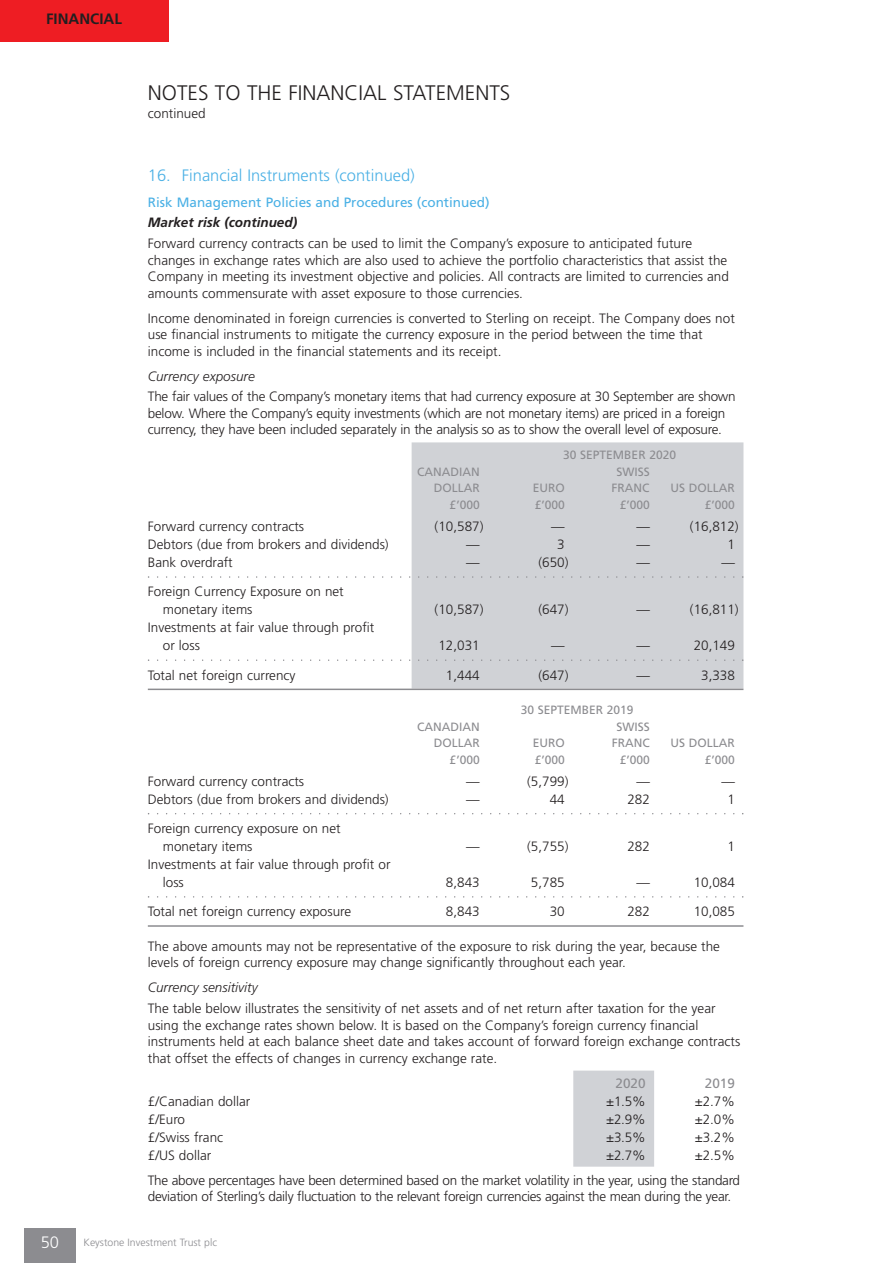
<style>
.page{position:relative;width:893px;height:1263px;background:#fff}
.page>*{position:absolute;margin:0;border:0;box-sizing:border-box;transform-origin:0 0}
.t1{font:300 21px "Frutiger";color:#231f20}
.t2{font:300 16.5px "Frutiger";color:#4ab0e5}
.t3{font:300 16.5px "Frutiger";color:#fff}
.t4{font:700 15px "Frutiger";color:#231f20}
.t5{font:300 13.5px/16.5px "Frutiger";color:#231f20}
.t6{font:300 13.5px/25px "Frutiger";letter-spacing:-.02em;color:#231f20}
.t7{font:13.5px "Frutiger";color:#4ab0e5}
.t8{font:italic 300 13.5px "Frutiger";color:#231f20}
.t9{font:italic 700 13.5px "Frutiger";color:#231f20}
.t10{font:13.5px "Frutiger";color:#8c8c90}
.t11{font:12px "Frutiger";color:#8c8c90}
.t12{font:300 10.5px "Frutiger";color:#8c8c90}
</style>
<div class="page">
<div style="left:24px;top:1228px;width:51px;height:34px;background:#8c8c90"></div>
<div style="left:0;top:0;width:169px;height:41px;background:#ee1d23"></div>
<div style="left:411px;top:442px;width:332px;height:246px;background:#d0d2d6"></div>
<svg style="left:148px;top:576px;width:595px;height:1px"></svg>
<svg style="left:148px;top:659px;width:595px;height:2px"></svg>
<hr style="left:148px;top:688px;width:595px;height:2px;background:#8c8c90">
<svg style="left:148px;top:813px;width:595px;height:1px"></svg>
<svg style="left:148px;top:896px;width:595px;height:1px"></svg>
<hr style="left:148px;top:925px;width:595px;height:1px;background:#8c8c90">
<div style="left:573px;top:1070px;width:81px;height:96px;background:#d0d2d6"></div>
<p class="t4" style="left:46px;top:13px;width:77px">FINANCIAL</p>
<h1 class="t1" style="left:148px;top:84px;width:364px">NOTES TO THE FINANCIAL STATEMENTS</h1>
<p class="t5" style="left:148px;top:106px;width:59px">continued</p>
<p class="t2" style="left:148px;top:169px;width:268px">16. Financial Instruments (continued)</p>
<p class="t7" style="left:148px;top:196px;width:343px">Risk Management Policies and Procedures (continued)</p>
<p class="t9" style="left:148px;top:217px;width:151px">Market risk (continued)</p>
<p class="t5" style="left:148px;top:236px;width:582px">Forward currency contracts can be used to limit the Company’s exposure to anticipated future changes in exchange rates which are also used to achieve the portfolio characteristics that assist the Company in meeting its investment objective and policies. All contracts are limited to currencies and amounts commensurate with asset exposure to those currencies.</p>
<p class="t5" style="left:148px;top:310px;width:588px">Income denominated in foreign currencies is converted to Sterling on receipt. The Company does not use financial instruments to mitigate the currency exposure in the period between the time that income is included in the financial statements and its receipt.</p>
<p class="t8" style="left:148px;top:370px;width:108px">Currency exposure</p>
<p class="t5" style="left:148px;top:389px;width:589px">The fair values of the Company’s monetary items that had currency exposure at 30 September are shown below. Where the Company’s equity investments (which are not monetary items) are priced in a foreign currency, they have been included separately in the analysis so as to show the overall level of exposure.</p>
<p class="t11" style="left:563px;top:450px;width:114px">30 SEPTEMBER 2020</p>
<p class="t11" style="left:417px;top:467px;width:64px">CANADIAN</p>
<p class="t11" style="left:616px;top:467px;width:35px">SWISS</p>
<p class="t11" style="left:433px;top:483px;width:47px">DOLLAR</p>
<p class="t11" style="left:532px;top:483px;width:34px">EURO</p>
<p class="t11" style="left:611px;top:483px;width:40px">FRANC</p>
<p class="t11" style="left:670px;top:483px;width:66px">US DOLLAR</p>
<p class="t11" style="left:449px;top:500px;width:32px">£’000</p>
<p class="t11" style="left:534px;top:500px;width:32px">£’000</p>
<p class="t11" style="left:619px;top:500px;width:32px">£’000</p>
<p class="t11" style="left:704px;top:500px;width:32px">£’000</p>
<p class="t5" style="left:148px;top:519px;width:158px">Forward currency contracts</p>
<p class="t5" style="left:434px;top:519px;width:50px">(10,587)</p>
<p class="t5" style="left:551px;top:519px;width:15px">—</p>
<p class="t5" style="left:636px;top:519px;width:15px">—</p>
<p class="t5" style="left:689px;top:519px;width:50px">(16,812)</p>
<p class="t5" style="left:148px;top:537px;width:242px">Debtors (due from brokers and dividends)</p>
<p class="t5" style="left:466px;top:537px;width:15px">—</p>
<p class="t5" style="left:557px;top:537px;width:9px">3</p>
<p class="t5" style="left:636px;top:537px;width:15px">—</p>
<p class="t5" style="left:727px;top:537px;width:9px">1</p>
<p class="t5" style="left:148px;top:555px;width:86px">Bank overdraft</p>
<p class="t5" style="left:466px;top:555px;width:15px">—</p>
<p class="t5" style="left:538px;top:555px;width:32px">(650)</p>
<p class="t5" style="left:636px;top:555px;width:15px">—</p>
<p class="t5" style="left:721px;top:555px;width:15px">—</p>
<p class="t5" style="left:163px;top:583px;width:182px;line-height:18px;text-indent:-15px">Foreign Currency Exposure on net monetary items</p>
<p class="t5" style="left:434px;top:602px;width:50px">(10,587)</p>
<p class="t5" style="left:538px;top:602px;width:32px">(647)</p>
<p class="t5" style="left:636px;top:602px;width:15px">—</p>
<p class="t5" style="left:689px;top:602px;width:50px">(16,811)</p>
<p class="t5" style="left:163px;top:619px;width:213px;line-height:18px;text-indent:-15px">Investments at fair value through profit or loss</p>
<p class="t5" style="left:438px;top:638px;width:43px">12,031</p>
<p class="t5" style="left:551px;top:638px;width:15px">—</p>
<p class="t5" style="left:636px;top:638px;width:15px">—</p>
<p class="t5" style="left:693px;top:638px;width:43px">20,149</p>
<p class="t5" style="left:148px;top:667px;width:149px">Total net foreign currency</p>
<p class="t5" style="left:446px;top:667px;width:35px">1,444</p>
<p class="t5" style="left:538px;top:667px;width:32px">(647)</p>
<p class="t5" style="left:701px;top:667px;width:35px">3,338</p>
<p class="t11" style="left:520px;top:705px;width:114px">30 SEPTEMBER 2019</p>
<p class="t11" style="left:417px;top:721px;width:64px">CANADIAN</p>
<p class="t11" style="left:616px;top:721px;width:35px">SWISS</p>
<p class="t11" style="left:433px;top:738px;width:47px">DOLLAR</p>
<p class="t11" style="left:532px;top:738px;width:34px">EURO</p>
<p class="t11" style="left:611px;top:738px;width:39px">FRANC</p>
<p class="t11" style="left:670px;top:738px;width:66px">US DOLLAR</p>
<p class="t11" style="left:449px;top:754px;width:32px">£’000</p>
<p class="t11" style="left:534px;top:754px;width:32px">£’000</p>
<p class="t11" style="left:619px;top:754px;width:32px">£’000</p>
<p class="t11" style="left:704px;top:754px;width:32px">£’000</p>
<p class="t5" style="left:148px;top:774px;width:158px">Forward currency contracts</p>
<p class="t5" style="left:466px;top:774px;width:15px">—</p>
<p class="t5" style="left:527px;top:774px;width:43px">(5,799)</p>
<p class="t5" style="left:636px;top:774px;width:15px">—</p>
<p class="t5" style="left:721px;top:774px;width:15px">—</p>
<p class="t5" style="left:148px;top:792px;width:242px">Debtors (due from brokers and dividends)</p>
<p class="t5" style="left:466px;top:792px;width:15px">—</p>
<p class="t5" style="left:549px;top:792px;width:17px">44</p>
<p class="t5" style="left:627px;top:792px;width:24px">282</p>
<p class="t5" style="left:727px;top:792px;width:9px">1</p>
<p class="t5" style="left:163px;top:820px;width:179px;line-height:18px;text-indent:-15px">Foreign currency exposure on net monetary items</p>
<p class="t5" style="left:466px;top:839px;width:15px">—</p>
<p class="t5" style="left:527px;top:839px;width:43px">(5,755)</p>
<p class="t5" style="left:627px;top:839px;width:24px">282</p>
<p class="t5" style="left:727px;top:839px;width:9px">1</p>
<p class="t5" style="left:163px;top:856px;width:229px;line-height:18px;text-indent:-15px">Investments at fair value through profit or loss</p>
<p class="t5" style="left:446px;top:875px;width:35px">8,843</p>
<p class="t5" style="left:531px;top:875px;width:35px">5,785</p>
<p class="t5" style="left:636px;top:875px;width:15px">—</p>
<p class="t5" style="left:693px;top:875px;width:43px">10,084</p>
<p class="t5" style="left:148px;top:904px;width:205px">Total net foreign currency exposure</p>
<p class="t5" style="left:446px;top:904px;width:35px">8,843</p>
<p class="t5" style="left:549px;top:904px;width:17px">30</p>
<p class="t5" style="left:627px;top:904px;width:24px">282</p>
<p class="t5" style="left:693px;top:904px;width:43px">10,085</p>
<p class="t5" style="left:148px;top:938px;width:573px">The above amounts may not be representative of the exposure to risk during the year, because the levels of foreign currency exposure may change significantly throughout each year.</p>
<p class="t8" style="left:148px;top:982px;width:111px">Currency sensitivity</p>
<p class="t5" style="left:148px;top:1001px;width:594px">The table below illustrates the sensitivity of net assets and of net return after taxation for the year using the exchange rates shown below. It is based on the Company’s foreign currency financial instruments held at each balance sheet date and takes account of forward foreign exchange contracts that offset the effects of changes in currency exchange rate.</p>
<p class="t10" style="left:615px;top:1077px;width:32px">2020</p>
<p class="t10" style="left:704px;top:1077px;width:32px">2019</p>
<p class="t5" style="left:148px;top:1093px;width:104px">£/Canadian dollar</p>
<p class="t5" style="left:606px;top:1093px;width:41px">±1.5%</p>
<p class="t5" style="left:694px;top:1093px;width:42px">±2.7%</p>
<p class="t5" style="left:148px;top:1111px;width:39px">£/Euro</p>
<p class="t5" style="left:606px;top:1111px;width:41px">±2.9%</p>
<p class="t5" style="left:694px;top:1111px;width:42px">±2.0%</p>
<p class="t5" style="left:148px;top:1129px;width:77px">£/Swiss franc</p>
<p class="t5" style="left:606px;top:1129px;width:41px">±3.5%</p>
<p class="t5" style="left:694px;top:1129px;width:42px">±3.2%</p>
<p class="t5" style="left:148px;top:1147px;width:65px">£/US dollar</p>
<p class="t5" style="left:606px;top:1147px;width:41px">±2.7%</p>
<p class="t6" style="left:148px;top:1143px;width:593px;text-indent:547px">±2.5%<br>The above percentages have been determined based on the market volatility in the year, using the standard</p>
<p class="t6" style="left:148px;top:1184px;width:585px">deviation of Sterling’s daily fluctuation to the relevant foreign currencies against the mean during the year.</p>
<p class="t3" style="left:41px;top:1235px;width:20px">50</p>
<p class="t12" style="left:84px;top:1237px;width:135px">Keystone Investment Trust plc</p>
</div>
